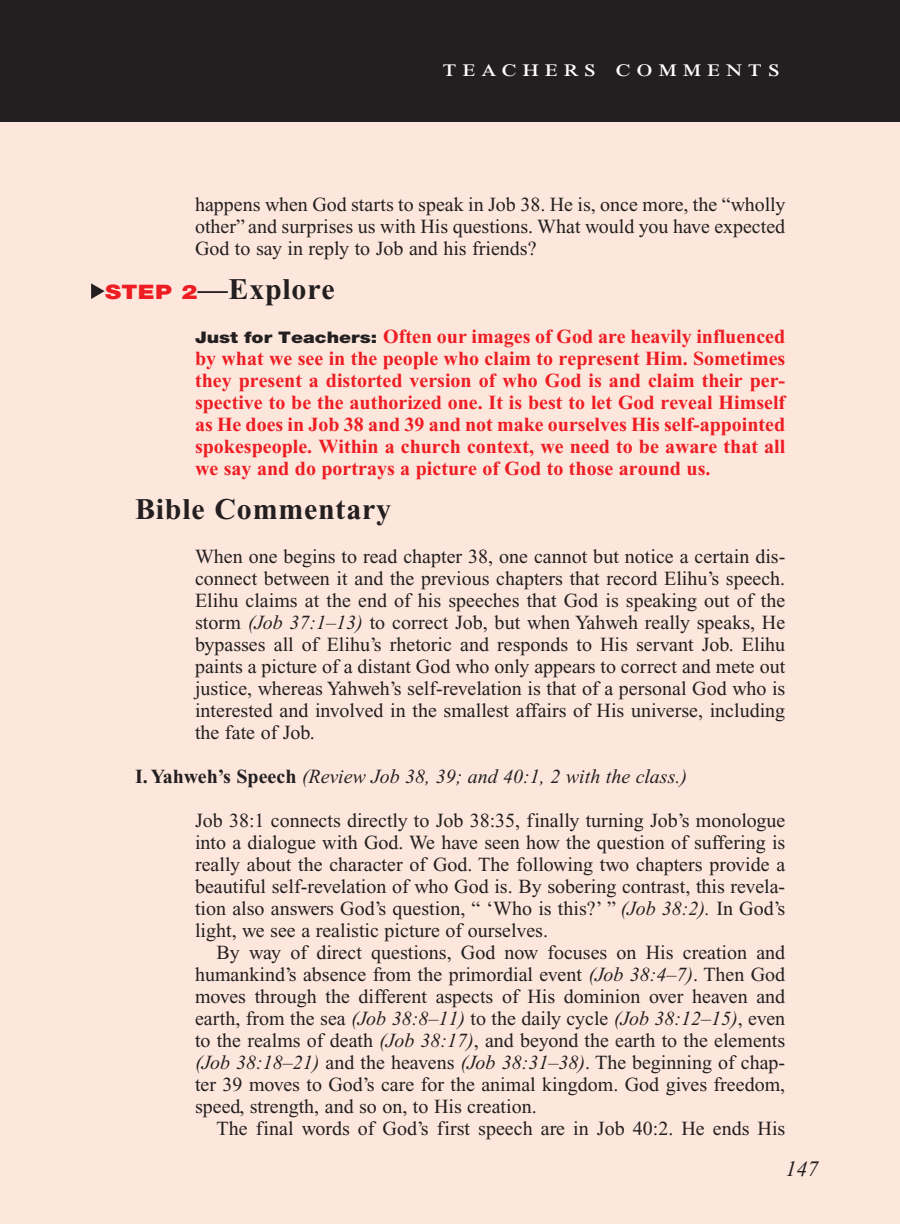
<style>
.page{position:relative;width:900px;height:1224px;background:#fff}
.page>*{position:absolute;margin:0;border:0;box-sizing:border-box;transform-origin:0 0}
.T_Aim_hang_indent{font:700 30px "Times New Roman PS Std";letter-spacing:.025em;color:#231f20}
.T_Aim_bodyXindent{font:700 30px "Times New Roman PS Std";letter-spacing:.025em;color:#231f20}
.Teachers_Comments_He{font:24px "Times New Roman PS Std";letter-spacing:.2em;color:#fff;scale:1.2 1}
.PageNumbers{font:italic 22px "Times New Roman PS Std";color:#231f20}
.Objectives_Body_Text{font:20px/22px "Times New Roman PS Std";color:#231f20;text-align:justify}
.Objectives_Body_Text-2{font:700 20px/22px "Times New Roman PS Std";color:#ee1d23;text-align:justify}
.Roman_Numeral_Sub_He{font:italic 20px "Times New Roman PS Std";color:#231f20}
.s1{font-family:"Helvetica Neue LT Std";font-weight:900;font-size:20px;color:#ee1d23}
.s2{font-family:"Helvetica Neue LT Std";font-weight:900;font-size:16px;color:#231f20}
.s3{font-style:italic}
.s4{font-weight:700;font-style:normal}
</style>
<div class="page">
<div style="left:0;top:116px;width:900px;height:1108px;background:#fde7dc"></div>
<svg style="left:91px;top:283px;width:14px;height:16px"></svg>
<div style="left:0;top:0;width:900px;height:122px;background:#231f20"></div>
<p class="Teachers_Comments_He" style="left:443px;top:55px;width:283px">teachers comments</p>
<p class="Objectives_Body_Text" style="left:195px;top:193px;width:592px">happens when God starts to speak in Job 38. He is, once more, the “wholly other” and surprises us with His questions. What would you have expected God to say in reply to Job and his friends?</p>
<p class="T_Aim_bodyXindent" style="left:105px;top:272px;width:231px"><span class="s1">STEP 2</span>—Explore</p>
<p class="Objectives_Body_Text-2" style="left:195px;top:325px;width:592px"><span class="s2">Just for Teachers:</span> Often our images of God are heavily influenced by what we see in the people who claim to represent Him. Sometimes they present a distorted version of who God is and claim their per&shy;spective to be the authorized one. It is best to let God reveal Himself as He does in Job 38 and 39 and not make ourselves His self-appointed spokespeople. Within a church context, we need to be aware that all we say and do portrays a picture of God to those around us.</p>
<p class="T_Aim_hang_indent" style="left:135px;top:492px;width:258px">Bible Commentary</p>
<p class="Objectives_Body_Text" style="left:195px;top:545px;width:592px">When one begins to read chapter 38, one cannot but notice a certain dis&shy;connect between it and the previous chapters that record Elihu’s speech.<br>Elihu claims at the end of his speeches that God is speaking out of the storm <span class="s3">(Job 37:1–13)</span> to correct Job, but when Yahweh really speaks, He bypasses all of Elihu’s rhetoric and responds to His servant Job. Elihu paints a picture of a distant God who only appears to correct and mete out justice, whereas Yahweh’s self-revelation is that of a personal God who is interested and involved in the smallest affairs of His universe, including the fate of Job.</p>
<p class="Roman_Numeral_Sub_He" style="left:135px;top:766px;width:553px"><span class="s4">I. Yahweh’s Speech</span> (Review Job 38, 39; and 40:1, 2 with the class.)</p>
<p class="Objectives_Body_Text" style="left:195px;top:809px;width:592px">Job 38:1 connects directly to Job 38:35, finally turning Job’s monologue into a dialogue with God. We have seen how the question of suffering is really about the character of God. The following two chapters provide a beautiful self-revelation of who God is. By sobering contrast, this revela&shy;tion also answers God’s question, “ ‘Who is this?’ ” <span class="s3">(Job 38:2).</span> In God’s light, we see a realistic picture of ourselves.</p>
<p class="Objectives_Body_Text" style="left:195px;top:941px;width:592px;text-indent:22px">By way of direct questions, God now focuses on His creation and humankind’s absence from the primordial event <span class="s3">(Job 38:4–7)</span>. Then God moves through the different aspects of His dominion over heaven and earth, from the sea <span class="s3">(Job 38:8–11)</span> to the daily cycle <span class="s3">(Job 38:12–15)</span>, even to the realms of death <span class="s3">(Job 38:17)</span>, and beyond the earth to the elements <span class="s3">(Job 38:18–21)</span> and the heavens <span class="s3">(Job 38:31–38)</span>. The beginning of chap&shy;ter 39 moves to God’s care for the animal kingdom. God gives freedom, speed, strength, and so on, to His creation.</p>
<p class="Objectives_Body_Text" style="left:217px;top:1117px;width:570px">The final words of God’s first speech are in Job 40:2. He ends His</p>
<p class="PageNumbers" style="left:786px;top:1157px;width:34px">147</p>
</div>
